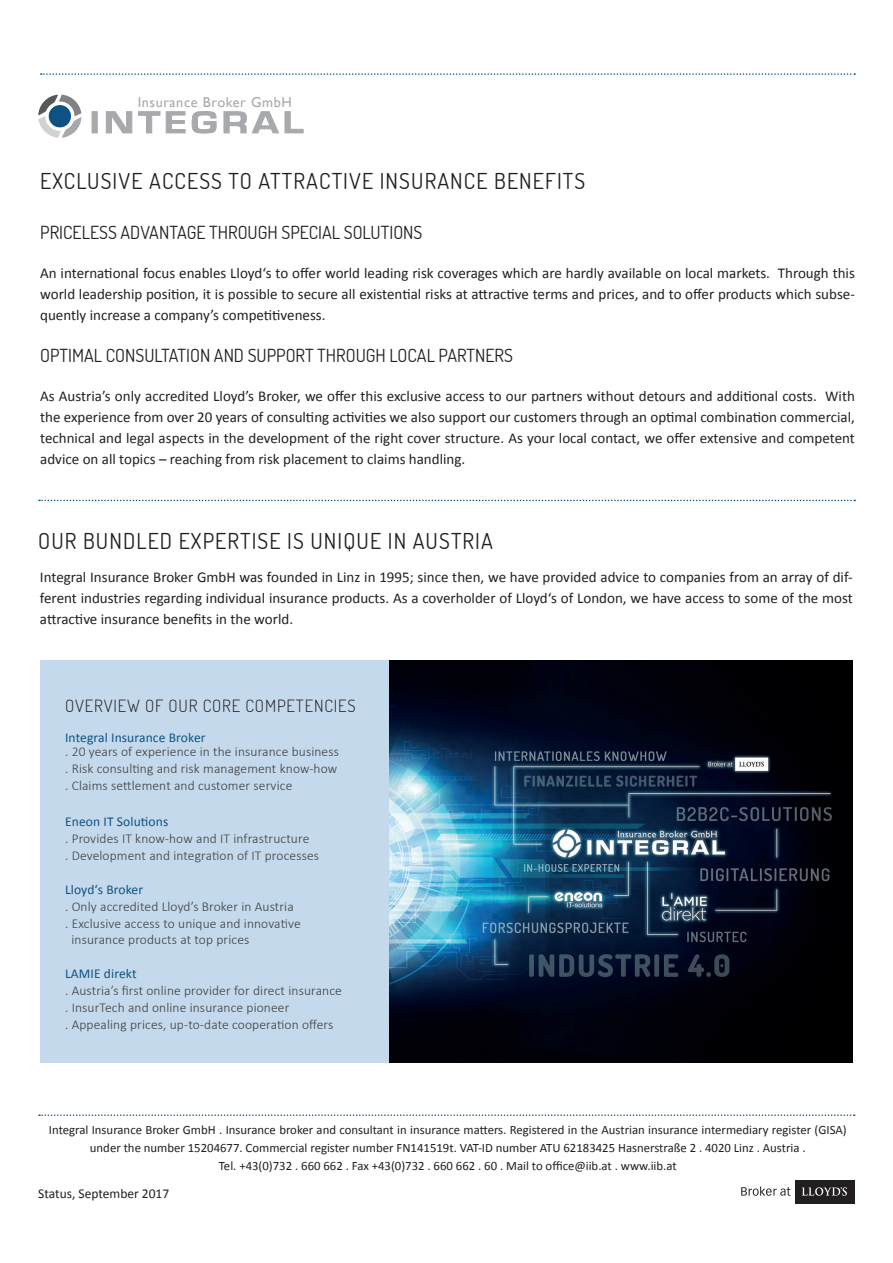
<style>
.page{position:relative;width:893px;height:1263px;background:#fff}
.page>*{position:absolute;margin:0;border:0;box-sizing:border-box;transform-origin:0 0}
.t1{font:21.9px "Dosis";letter-spacing:.05em;color:#231f20}
.t2{font:18px "Dosis";color:#231f20}
.t3{font:300 16.8px "Dosis";letter-spacing:.05em;color:#231f20}
.t4{font:15px/21px "Calibri";color:#231f20;text-align:justify}
.t5{font:14.25px "Gill Sans";letter-spacing:.04em;color:#a8a9ad}
.t6{font:300 13.5px/16.8px "Calibri";letter-spacing:.01em;color:#3e3e3f}
.t7{font:13.5px "Calibri";letter-spacing:.01em;color:#0e5283}
.t8{font:13.5px "Calibri";color:#231f20}
.t9{font:12.75px/18px "Calibri";color:#231f20;text-align:center}
</style>
<div class="page">
<svg style="left:91px;top:111px;width:213px;height:23px"></svg>
<svg style="left:38px;top:95px;width:43px;height:43px"></svg>
<div style="left:49px;top:105px;width:22px;height:22px;background:#0e5283;border-radius:50%"></div>
<svg style="left:41px;top:73px;width:814px;height:2px"></svg>
<svg style="left:39px;top:500px;width:816px;height:1px"></svg>
<img style="left:389px;top:661px;width:464px;height:402px">
<div style="left:40px;top:661px;width:349px;height:402px;background:#c4d9eb"></div>
<div style="left:795px;top:1179px;width:59px;height:24px;background:#231f20"></div>
<svg style="left:802px;top:1187px;width:45px;height:9px"></svg>
<svg style="left:741px;top:1186px;width:49px;height:10px"></svg>
<svg style="left:39px;top:1114px;width:816px;height:2px"></svg>
<p class="t5" style="left:138px;top:94px;width:156px">Insurance Broker GmbH</p>
<h1 class="t1" style="left:40px;top:166px;width:546px">EXCLUSIVE ACCESS TO ATTRACTIVE INSURANCE BENEFITS</h1>
<p class="t2" style="left:40px;top:221px;width:384px">PRICELESS ADVANTAGE THROUGH SPECIAL SOLUTIONS</p>
<p class="t4" style="left:40px;top:262px;width:816px">An international focus enables Lloyd‘s to offer world leading risk coverages which are hardly available on local markets. Through this world leadership position, it is possible to secure all existential risks at attractive terms and prices, and to offer products which subse&shy;quently increase a company’s competitiveness.</p>
<p class="t2" style="left:40px;top:344px;width:474px">OPTIMAL CONSULTATION AND SUPPORT THROUGH LOCAL PARTNERS</p>
<p class="t4" style="left:40px;top:385px;width:816px">As Austria’s only accredited Lloyd’s Broker, we offer this exclusive access to our partners without detours and additional costs. With the experience from over 20 years of consulting activities we also support our customers through an optimal combination commercial, technical and legal aspects in the development of the right cover structure. As your local contact, we offer extensive and competent advice on all topics – reaching from risk placement to claims handling.</p>
<h1 class="t1" style="left:38px;top:526px;width:456px">OUR BUNDLED EXPERTISE IS UNIQUE IN AUSTRIA</h1>
<p class="t4" style="left:40px;top:567px;width:814px">Integral Insurance Broker GmbH was founded in Linz in 1995; since then, we have provided advice to companies from an array of dif&shy;ferent industries regarding individual insurance products. As a coverholder of Lloyd‘s of London, we have access to some of the most attractive insurance benefits in the world.</p>
<p class="t3" style="left:65px;top:695px;width:292px">OVERVIEW OF OUR CORE COMPETENCIES</p>
<p class="t7" style="left:65px;top:729px;width:142px">Integral Insurance Broker</p>
<p class="t6" style="left:65px;top:742px;width:275px">. 20 years of experience in the insurance business . Risk consulting and risk management know-how . Claims settlement and customer service</p>
<p class="t7" style="left:65px;top:813px;width:105px">Eneon IT Solutions</p>
<p class="t6" style="left:65px;top:829px;width:256px">. Provides IT know-how and IT infrastructure<br>. Development and integration of IT processes</p>
<p class="t7" style="left:65px;top:881px;width:80px">Lloyd‘s Broker</p>
<p class="t6" style="left:65px;top:897px;width:230px">. Only accredited Lloyd’s Broker in Austria</p>
<p class="t6" style="left:65px;top:914px;width:237px">. Exclusive access to unique and innovative</p>
<p class="t6" style="left:71px;top:931px;width:180px">insurance products at top prices</p>
<p class="t7" style="left:65px;top:965px;width:73px">LAMIE direkt</p>
<p class="t6" style="left:65px;top:981px;width:278px">. Austria’s first online provider for direct insurance . InsurTech and online insurance pioneer<br>. Appealing prices, up-to-date cooperation offers</p>
<p class="t9" style="left:49px;top:1120px;width:799px">Integral Insurance Broker GmbH . Insurance broker and consultant in insurance matters. Registered in the Austrian insurance intermediary register (GISA) under the number 15204677. Commercial register number FN141519t. VAT-ID number ATU 62183425 Hasnerstraße 2 . 4020 Linz . Austria .<br>Tel. +43(0)732 . 660 662 . Fax +43(0)732 . 660 662 . 60 . Mail to office@iib.at . www.iib.at</p>
<p class="t8" style="left:38px;top:1184px;width:133px">Status, September 2017</p>
</div>
